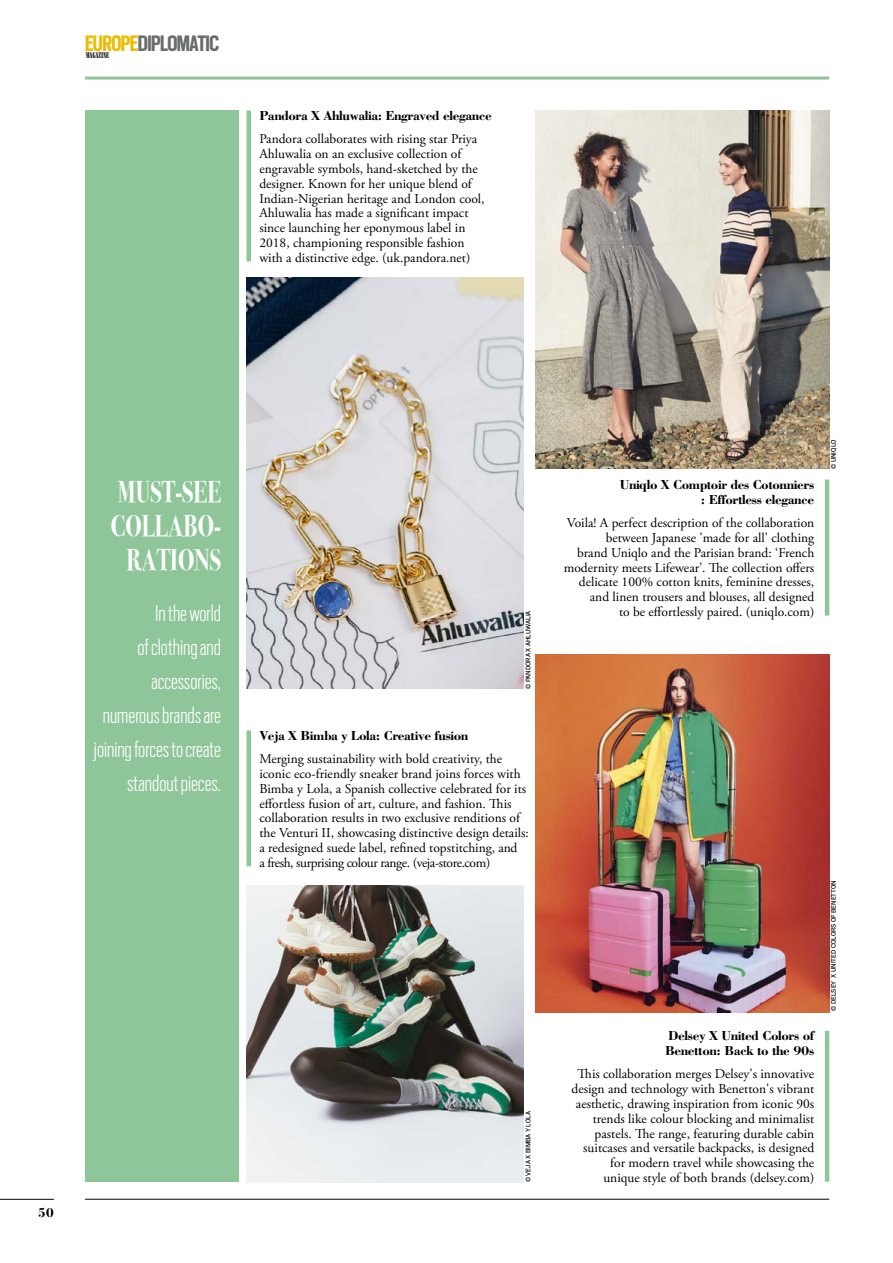
<style>
.page{position:relative;width:893px;height:1263px;background:#fff}
.page>*{position:absolute;margin:0;border:0;box-sizing:border-box;transform-origin:0 0}
.t1{font:700 30px/34px "Bodoni Svty Two ITCTT";color:#fff;text-align:center;scale:.77 1}
.t2{font:200 25.5px/34px "Scout Cond";color:#fff;text-align:right}
.t3{font:700 24.9px "Scout Cond";letter-spacing:-.02em;color:#696d6e}
.t4{font:13.5px/14.9px "Adobe Garamond Pro";color:#000;text-align:right}
.t5{font:700 13.5px/14.9px "Bodoni";letter-spacing:-.03em;color:#000;text-align:right}
.t6{font:700 13.5px "Bodoni Svty Two ITCTT";color:#000}
.t7{font:8.1px "Bodoni Poster Compressed";letter-spacing:-.02em;color:#000}
.t8{font:7.5px "Scout";color:#000}
.s1{color:#ebbd00}
</style>
<div class="page">
<hr style="left:85px;top:1199px;width:744px;height:1px;background:#000">
<hr style="left:85px;top:77px;width:744px;height:3px;background:#8fc699">
<div style="left:85px;top:111px;width:153px;height:1071px;background:#8fc699"></div>
<img style="left:247px;top:277px;width:277px;height:412px">
<img style="left:536px;top:655px;width:293px;height:357px">
<img style="left:536px;top:111px;width:293px;height:358px">
<img style="left:247px;top:885px;width:277px;height:297px">
<hr style="left:825px;top:480px;width:4px;height:136px;background:#8fc699">
<div style="left:246px;top:111px;width:5px;height:150px;background:#8fc699"></div>
<div style="left:246px;top:730px;width:5px;height:136px;background:#8fc699"></div>
<hr style="left:825px;top:1031px;width:4px;height:151px;background:#8fc699">
<hr style="left:0;top:1199px;width:54px;height:1px;background:#000">
<h3 class="t3" style="left:85px;top:27px;width:136px"><span class="s1">EUROPE</span>DIPLOMATIC</h3>
<p class="t7" style="left:86px;top:51px;width:25px">MAGAZINE</p>
<p class="t5" style="left:259px;top:107px;width:234px">Pandora X Ahluwalia: Engraved elegance</p>
<p class="t4" style="left:259px;top:132px;width:227px;text-align:left">Pandora collaborates with rising star Priya Ahluwalia on an exclusive collection of engravable symbols, hand-sketched by the designer. Known for her unique blend of Indian-Nigerian heritage and London cool, Ahluwalia has made a significant impact since launching her eponymous label in 2018, championing responsible fashion with a distinctive edge. (uk.pandora.net)</p>
<p class="t6" style="left:38px;top:1201px;width:17px">50</p>
<h1 class="t1" style="left:111px;top:472px;width:145px">MUST-SEE<br>COLLABO-<br>RATIONS</h1>
<h2 class="t2" style="left:94px;top:595px;width:129px">In the world<br>of clothing and accessories, numerous brands are joining forces to create standout pieces.</h2>
<p class="t8" style="left:523px;top:689px;width:80px;rotate:-90deg">© PANDORA X AHLUWALIA</p>
<p class="t5" style="left:259px;top:727px;width:211px">Veja X Bimba y Lola: Creative fusion</p>
<p class="t4" style="left:259px;top:752px;width:271px;text-align:left">Merging sustainability with bold creativity, the iconic eco-friendly sneaker brand joins forces with Bimba y Lola, a Spanish collective celebrated for its effortless fusion of art, culture, and fashion. This collaboration results in two exclusive renditions of the Venturi II, showcasing distinctive design details: a redesigned suede label, refined topstitching, and<br>a fresh, surprising colour range. (veja-store.com)</p>
<p class="t8" style="left:523px;top:1182px;width:73px;rotate:-90deg">© VEJA X BIMBA Y LOLA</p>
<p class="t5" style="left:620px;top:476px;width:196px">Uniqlo X Comptoir des Cotonniers : Effortless elegance</p>
<p class="t4" style="left:564px;top:516px;width:252px">Voila! A perfect description of the collaboration between Japanese 'made for all' clothing<br>brand Uniqlo and the Parisian brand: ‘French modernity meets Lifewear’. The collection offers delicate 100% cotton knits, feminine dresses, and linen trousers and blouses, all designed<br>to be effortlessly paired. (uniqlo.com)</p>
<p class="t8" style="left:829px;top:469px;width:31px;rotate:-90deg">© UNIQLO</p>
<p class="t5" style="left:665px;top:1028px;width:151px;text-align:left">Delsey X United Colors of<br>Benetton: Back to the 90s</p>
<p class="t4" style="left:571px;top:1067px;width:244px">This collaboration merges Delsey's innovative design and technology with Benetton's vibrant aesthetic, drawing inspiration from iconic 90s trends like colour blocking and minimalist pastels. The range, featuring durable cabin suitcases and versatile backpacks, is designed for modern travel while showcasing the unique style of both brands (delsey.com)</p>
<p class="t8" style="left:829px;top:1011px;width:132px;rotate:-90deg">© DELSEY X UNITED COLORS OF BENETTON</p>
</div>
